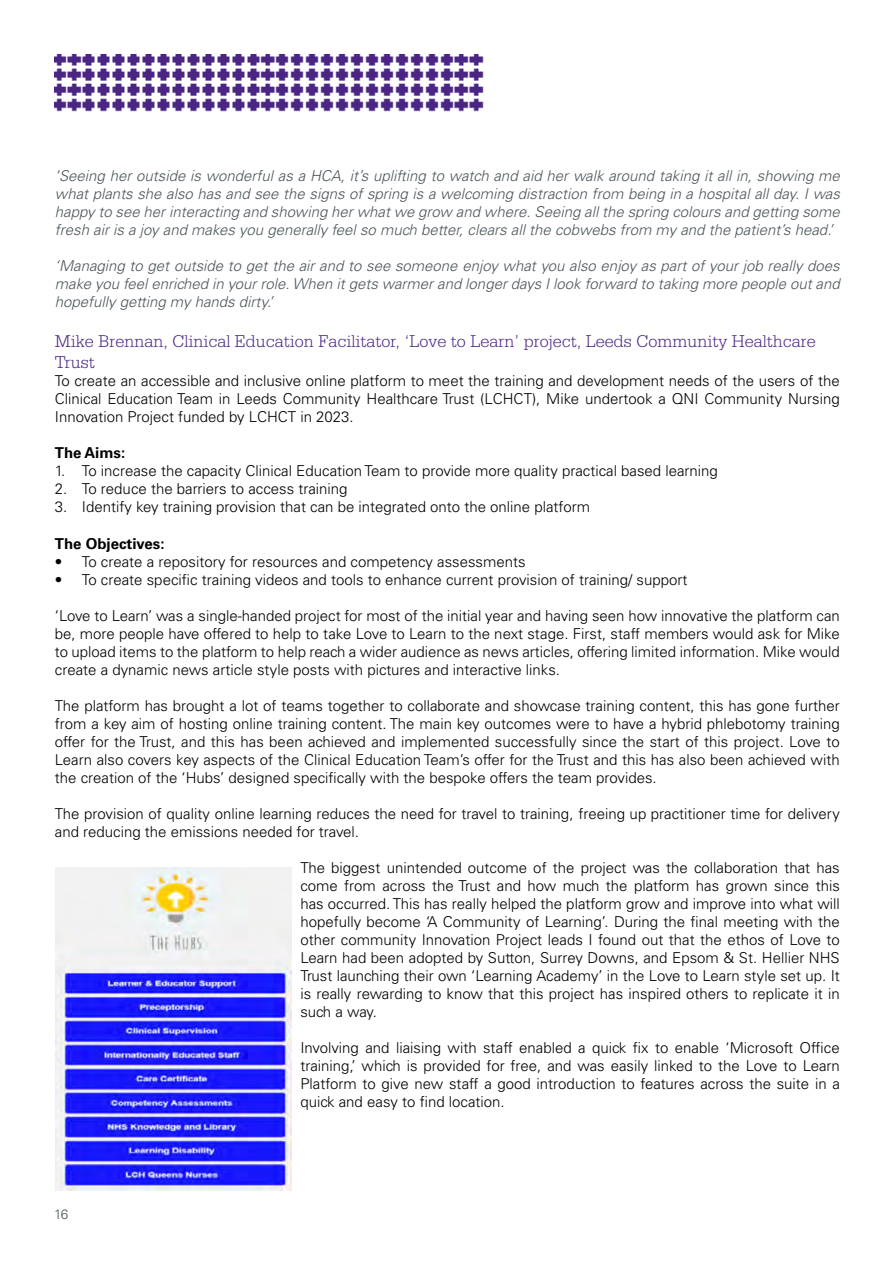
<style>
.page{position:relative;width:893px;height:1263px;background:#fff}
.page>*{position:absolute;margin:0;border:0;box-sizing:border-box;transform-origin:0 0}
.t1{font:300 18px/21.6px "Serifa Std";color:#4a2683}
.t2{font:300 15px/18px "Univers LT Std";color:#000;text-align:justify}
.t3{font:italic 300 15px/18px "Univers LT Std";color:#4c565c;text-align:justify}
.t4{font:700 15px "Univers LT Std";color:#000}
.t5{font:300 13.5px "Univers LT Std";color:#4c565c}
</style>
<div class="page">
<img style="left:54px;top:54px;width:429px;height:57px">
<img style="left:56px;top:868px;width:236px;height:322px">
<p class="t3" style="left:55px;top:168px;width:787px">‘Seeing her outside is wonderful as a HCA, it’s uplifting to watch and aid her walk around taking it all in, showing me what plants she also has and see the signs of spring is a welcoming distraction from being in a hospital all day. I was happy to see her interacting and showing her what we grow and where. Seeing all the spring colours and getting some fresh air is a joy and makes you generally feel so much better, clears all the cobwebs from my and the patient’s head.’</p>
<p class="t3" style="left:55px;top:258px;width:786px">‘Managing to get outside to get the air and to see someone enjoy what you also enjoy as part of your job really does make you feel enriched in your role. When it gets warmer and longer days I look forward to taking more people out and hopefully getting my hands dirty.’</p>
<p class="t1" style="left:55px;top:331px;width:763px">Mike Brennan, Clinical Education Facilitator, ‘Love to Learn’ project, Leeds Community Healthcare<br>Trust</p>
<p class="t2" style="left:55px;top:373px;width:786px">To create an accessible and inclusive online platform to meet the training and development needs of the users of the Clinical Education Team in Leeds Community Healthcare Trust (LCHCT), Mike undertook a QNI Community Nursing Innovation Project funded by LCHCT in 2023.</p>
<p class="t4" style="left:55px;top:447px;width:72px">The Aims:</p>
<p class="t2" style="left:55px;top:463px;width:665px">1. To increase the capacity Clinical Education Team to provide more quality practical based learning</p>
<p class="t2" style="left:55px;top:481px;width:294px">2. To reduce the barriers to access training</p>
<p class="t2" style="left:55px;top:499px;width:537px">3. Identify key training provision that can be integrated onto the online platform</p>
<p class="t4" style="left:55px;top:537px;width:111px">The Objectives:</p>
<p class="t2" style="left:55px;top:553px;width:472px">• To create a repository for resources and competency assessments</p>
<p class="t2" style="left:55px;top:571px;width:634px">• To create specific training videos and tools to enhance current provision of training/ support</p>
<p class="t2" style="left:55px;top:607px;width:786px">‘Love to Learn’ was a single-handed project for most of the initial year and having seen how innovative the platform can be, more people have offered to help to take Love to Learn to the next stage. First, staff members would ask for Mike to upload items to the platform to help reach a wider audience as news articles, offering limited information. Mike would create a dynamic news article style posts with pictures and interactive links.</p>
<p class="t2" style="left:55px;top:697px;width:786px">The platform has brought a lot of teams together to collaborate and showcase training content, this has gone further from a key aim of hosting online training content. The main key outcomes were to have a hybrid phlebotomy training offer for the Trust, and this has been achieved and implemented successfully since the start of this project. Love to Learn also covers key aspects of the Clinical Education Team’s offer for the Trust and this has also been achieved with the creation of the ‘Hubs’ designed specifically with the bespoke offers the team provides.</p>
<p class="t2" style="left:55px;top:805px;width:786px">The provision of quality online learning reduces the need for travel to training, freeing up practitioner time for delivery and reducing the emissions needed for travel.</p>
<p class="t2" style="left:300px;top:859px;width:541px">The biggest unintended outcome of the project was the collaboration that has come from across the Trust and how much the platform has grown since this has occurred. This has really helped the platform grow and improve into what will hopefully become ‘A Community of Learning’. During the final meeting with the other community Innovation Project leads I found out that the ethos of Love to Learn had been adopted by Sutton, Surrey Downs, and Epsom &amp; St. Hellier NHS Trust launching their own ‘Learning Academy’ in the Love to Learn style set up. It is really rewarding to know that this project has inspired others to replicate it in such a way.</p>
<p class="t2" style="left:300px;top:1039px;width:541px">Involving and liaising with staff enabled a quick fix to enable ‘Microsoft Office training,’ which is provided for free, and was easily linked to the Love to Learn Platform to give new staff a good introduction to features across the suite in a quick and easy to find location.</p>
<p class="t5" style="left:54px;top:1209px;width:16px">16</p>
</div>
